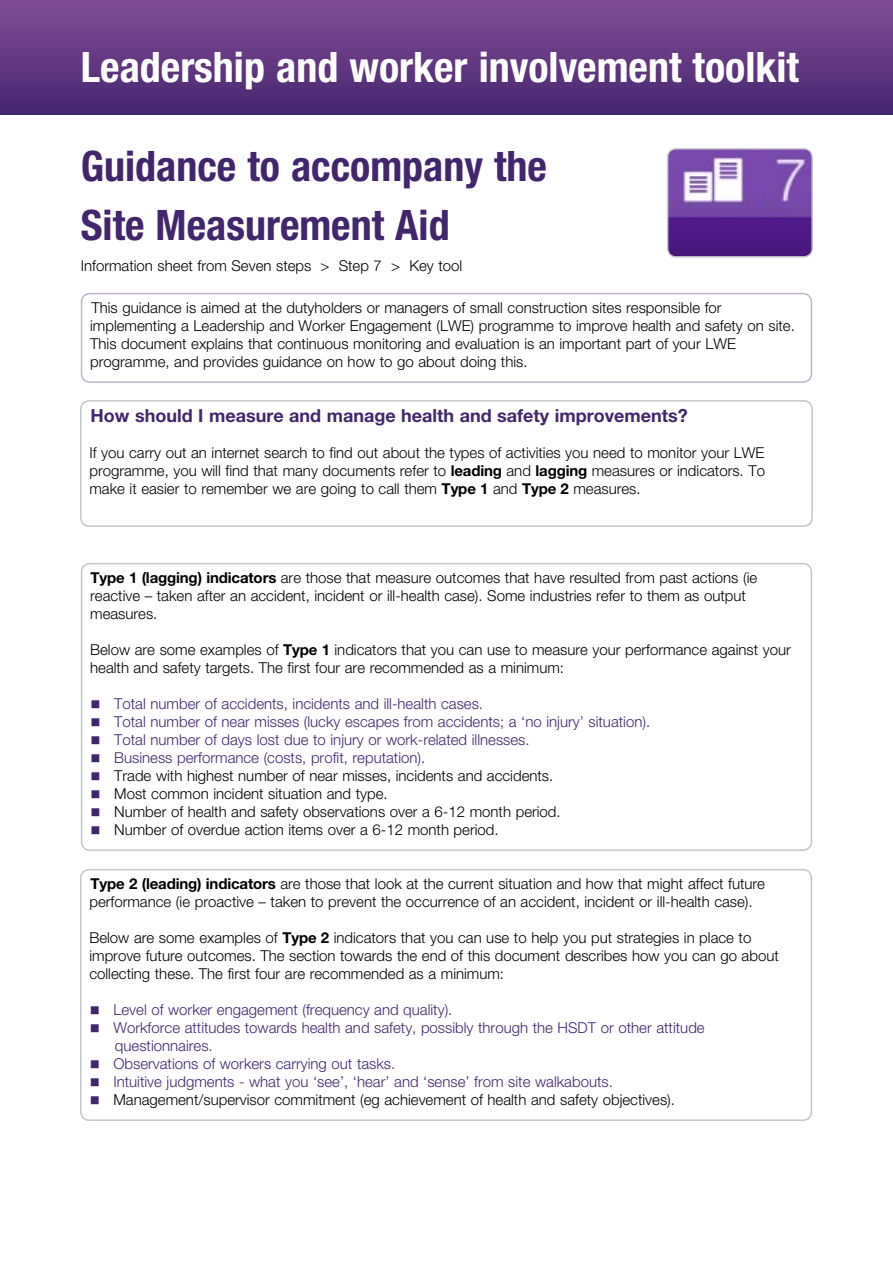
<style>
.page{position:relative;width:893px;height:1263px;background:#fff}
.page>*{position:absolute;margin:0;border:0;box-sizing:border-box;transform-origin:0 0}
.t1{font:700 condensed 42px/58.5px "Helvetica Neue";color:#41266e}
.t2{font:700 condensed 42px "Helvetica Neue";color:#fff}
.t3{font:700 18px "Helvetica Neue";color:#41266e}
.Li1__bullet__SPACE{font:300 15px/18px "Helvetica Neue";color:#000}
.Li1__bullet{font:300 15px/18px "Helvetica Neue";color:#41266e}
.Li1__bullet-2{font:300 15px "Helvetica Neue";color:#000}
.s1{font-weight:700}
.s2{font-family:"Arial Unicode MS";font-weight:400;font-size:18px}
.s3{font-family:"Arial Unicode MS";font-weight:400;font-size:18px;color:#41266e}
</style>
<div class="page">
<img style="left:668px;top:149px;width:142px;height:106px">
<div style="left:667px;top:148px;width:146px;height:110px;border:2px solid #c5c6c8;border-radius:9px"></div>
<div style="left:0;top:0;width:893px;height:115px;background:linear-gradient(to bottom,#814d95,#452670)"></div>
<div style="left:81px;top:293px;width:731px;height:90px;border:2px solid #c1b4cd;border-radius:9px"></div>
<div style="left:81px;top:563px;width:731px;height:288px;border:2px solid #c5c6c8;border-radius:9px"></div>
<div style="left:80px;top:869px;width:732px;height:252px;border:2px solid #c5c6c8;border-radius:9px"></div>
<div style="left:80px;top:400px;width:733px;height:127px;border:2px solid #c5c6c8;border-radius:9px"></div>
<p class="t2" style="left:81px;top:42px;width:720px">Leadership and worker involvement toolkit</p>
<p class="t1" style="left:81px;top:137px;width:468px">Guidance to accompany the<br>Site Measurement Aid</p>
<p class="Li1__bullet__SPACE" style="left:81px;top:256px;width:383px">Information sheet from Seven steps &gt; Step 7 &gt; Key tool</p>
<p class="Li1__bullet__SPACE" style="left:90px;top:298px;width:706px">This guidance is aimed at the dutyholders or managers of small construction sites responsible for implementing a Leadership and Worker Engagement (LWE) programme to improve health and safety on site.<br>This document explains that continuous monitoring and evaluation is an important part of your LWE programme, and provides guidance on how to go about doing this.</p>
<h2 class="t3" style="left:91px;top:404px;width:599px">How should I measure and manage health and safety improvements?</h2>
<p class="Li1__bullet__SPACE" style="left:89px;top:443px;width:677px;text-align:justify">If you carry out an internet search to find out about the types of activities you need to monitor your LWE programme, you will find that many documents refer to <span class="s1">leading</span> and <span class="s1">lagging</span> measures or indicators. To make it easier to remember we are going to call them <span class="s1">Type 1</span> and <span class="s1">Type 2</span> measures.</p>
<p class="Li1__bullet__SPACE" style="left:90px;top:568px;width:669px"><span class="s1">Type 1 (lagging) indicators</span> are those that measure outcomes that have resulted from past actions (ie reactive – taken after an accident, incident or ill-health case). Some industries refer to them as output measures.</p>
<p class="Li1__bullet__SPACE" style="left:90px;top:640px;width:702px">Below are some examples of <span class="s1">Type 1</span> indicators that you can use to measure your performance against your health and safety targets. The first four are recommended as a minimum:</p>
<p class="Li1__bullet" style="left:90px;top:694px;width:394px"><span class="s2">■</span> Total number of accidents, incidents and ill-health cases.</p>
<p class="Li1__bullet" style="left:90px;top:712px;width:561px"><span class="s2">■</span> Total number of near misses (lucky escapes from accidents; a ‘no injury’ situation).</p>
<p class="Li1__bullet" style="left:90px;top:730px;width:441px"><span class="s2">■</span> Total number of days lost due to injury or work-related illnesses.</p>
<p class="Li1__bullet" style="left:90px;top:748px;width:337px"><span class="s2">■</span> Business performance (costs, profit, reputation).</p>
<p class="Li1__bullet-2" style="left:90px;top:766px;width:465px"><span class="s3">■</span> Trade with highest number of near misses, incidents and accidents.</p>
<p class="Li1__bullet-2" style="left:90px;top:784px;width:299px"><span class="s3">■</span> Most common incident situation and type.</p>
<p class="Li1__bullet-2" style="left:90px;top:802px;width:472px"><span class="s3">■</span> Number of health and safety observations over a 6-12 month period.</p>
<p class="Li1__bullet__SPACE" style="left:90px;top:820px;width:410px"><span class="s3">■</span> Number of overdue action items over a 6-12 month period.</p>
<p class="Li1__bullet__SPACE" style="left:89px;top:874px;width:677px"><span class="s1">Type 2 (leading) indicators</span> are those that look at the current situation and how that might affect future performance (ie proactive – taken to prevent the occurrence of an accident, incident or ill-health case).</p>
<p class="Li1__bullet__SPACE" style="left:89px;top:928px;width:691px">Below are some examples of <span class="s1">Type 2</span> indicators that you can use to help you put strategies in place to improve future outcomes. The section towards the end of this document describes how you can go about collecting these. The first four are recommended as a minimum:</p>
<p class="Li1__bullet" style="left:89px;top:1000px;width:365px"><span class="s2">■</span> Level of worker engagement (frequency and quality).</p>
<p class="Li1__bullet" style="left:115px;top:1018px;width:591px;text-indent:-26px"><span class="s2">■</span> Workforce attitudes towards health and safety, possibly through the HSDT or other attitude questionnaires.</p>
<p class="Li1__bullet" style="left:89px;top:1054px;width:307px"><span class="s2">■</span> Observations of workers carrying out tasks.</p>
<p class="Li1__bullet" style="left:89px;top:1072px;width:525px"><span class="s2">■</span> Intuitive judgments - what you ‘see’, ‘hear’ and ‘sense’ from site walkabouts.</p>
<p class="Li1__bullet__SPACE" style="left:89px;top:1090px;width:587px"><span class="s3">■</span> Management/supervisor commitment (eg achievement of health and safety objectives).</p>
</div>
